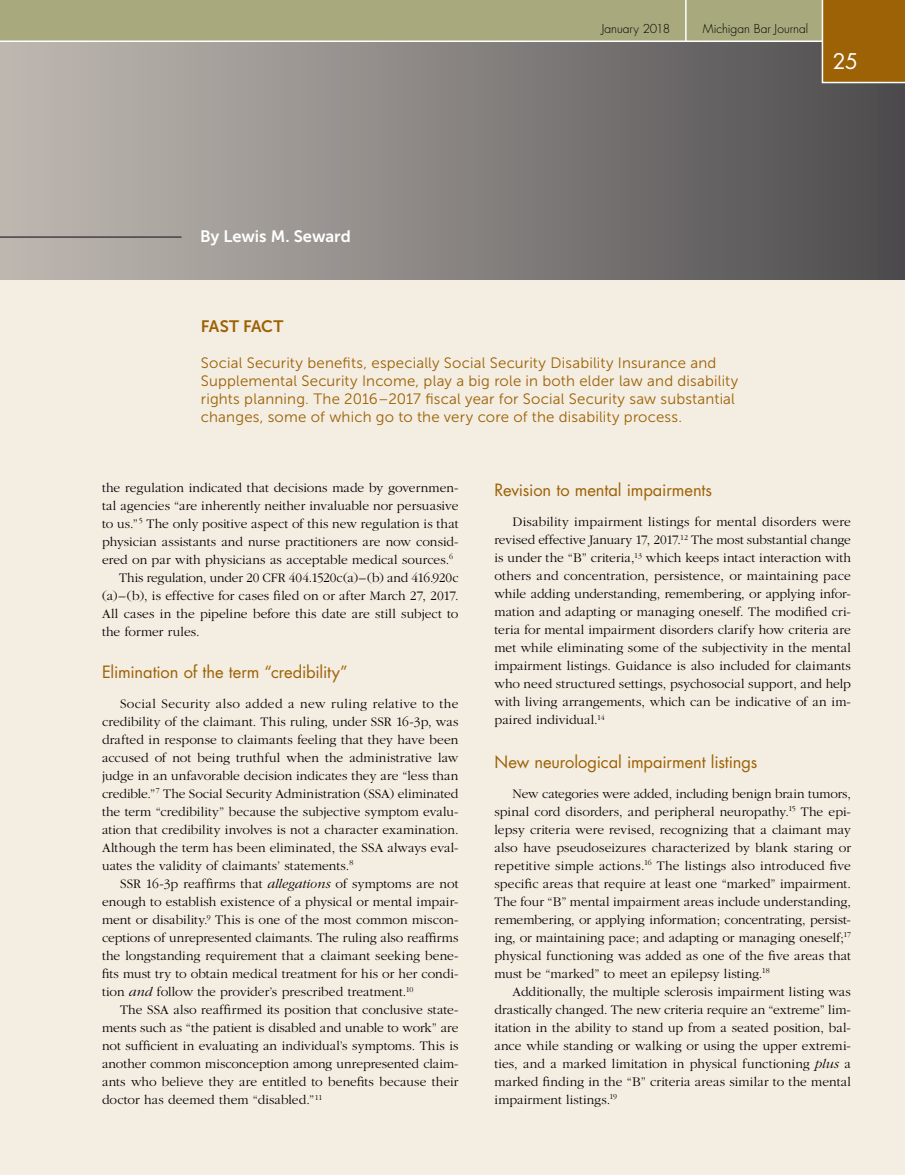
<style>
.page{position:relative;width:905px;height:1175px;background:#fff}
.page>*{position:absolute;margin:0;border:0;box-sizing:border-box;transform-origin:0 0}
.t1{font:21px "Futura";color:#fff}
.t2{font:16.5px "Futura";letter-spacing:-.005em;color:#9c6205}
.t3{font:16.5px "Museo Sans 700";color:#fff}
.t4{font:16.5px "Museo Sans 700";color:#9c6205}
.t5{font:15px/18px "Museo Sans 300";letter-spacing:.015em;color:#9c6205}
.t6{font:300 13.5px/18px "Garamond";letter-spacing:.005em;color:#000;text-align:justify}
.t7{font:300 12px "Futura";color:#000}
.s1{font-style:italic}
</style>
<div class="page">
<div style="left:0;top:0;width:904px;height:1174px;background:#f4ede2"></div>
<div style="left:0;top:38px;width:904px;height:241px;background:linear-gradient(to right,#c2bbb4,#4e4c4e)"></div>
<hr style="left:0;top:236px;width:181px;height:2px;background:#444244">
<svg style="left:0;top:0;width:904px;height:84px;background:#9c9679"></svg>
<hr style="left:685px;top:0;width:1px;height:42px;background:#fff">
<p class="t7" style="left:601px;top:21px;width:70px">January 2018</p>
<p class="t7" style="left:702px;top:21px;width:107px">Michigan Bar Journal</p>
<h1 class="t1" style="left:832px;top:47px;width:27px">25</h1>
<p class="t3" style="left:200px;top:227px;width:152px">By Lewis M. Seward</p>
<p class="t4" style="left:201px;top:317px;width:84px">FAST FACT</p>
<p class="t5" style="left:201px;top:354px;width:539px">Social Security benefits, especially Social Security Disability Insurance and Supplemental Security Income, play a big role in both elder law and disability rights planning. The 2016–2017 fiscal year for Social Security saw substantial changes, some of which go to the very core of the disability process.</p>
<p class="t6" style="left:102px;top:479px;width:358px">the regulation indicated that decisions made by governmen-</p>
<p class="t6" style="left:102px;top:497px;width:358px">tal agencies “are inherently neither invaluable nor persuasive</p>
<p class="t6" style="left:102px;top:515px;width:358px">to us.”<sup>5</sup> The only positive aspect of this new regulation is that</p>
<p class="t6" style="left:102px;top:533px;width:358px">physician assistants and nurse practitioners are now consid-</p>
<p class="t6" style="left:102px;top:551px;width:352px">ered on par with physicians as acceptable medical sources.<sup>6</sup></p>
<p class="t6" style="left:119px;top:569px;width:341px">This regulation, under 20 CFR 404.1520c(a)–(b) and 416.920c</p>
<p class="t6" style="left:102px;top:587px;width:358px">(a)–(b), is effective for cases filed on or after March 27, 2017.</p>
<p class="t6" style="left:102px;top:605px;width:358px">All cases in the pipeline before this date are still subject to</p>
<p class="t6" style="left:102px;top:623px;width:99px">the former rules.</p>
<p class="t2" style="left:102px;top:660px;width:247px">Elimination of the term “credibility”</p>
<p class="t6" style="left:102px;top:695px;width:358px;text-indent:18px">Social Security also added a new ruling relative to the credibility of the claimant. This ruling, under SSR 16-3p, was drafted in response to claimants feeling that they have been accused of not being truthful when the administrative law judge in an unfavorable decision indicates they are “less than credible.”<sup>7</sup> The Social Security Administration (SSA) eliminated the term “credibility” because the subjective symptom evalu&shy;ation that credibility involves is not a character examination.<br>Although the term has been eliminated, the SSA always eval&shy;uates the validity of claimants’ statements.<sup>8</sup></p>
<p class="t6" style="left:102px;top:875px;width:358px;text-indent:18px">SSR 16-3p reaffirms that <span class="s1">allegations</span> of symptoms are not enough to establish existence of a physical or mental impair&shy;ment or disability.<sup>9</sup> This is one of the most common miscon&shy;ceptions of unrepresented claimants. The ruling also reaffirms the longstanding requirement that a claimant seeking bene&shy;fits must try to obtain medical treatment for his or her condi&shy;tion <span class="s1">and</span> follow the provider’s prescribed treatment.<sup>10</sup></p>
<p class="t6" style="left:102px;top:1001px;width:358px;text-indent:18px">The SSA also reaffirmed its position that conclusive state&shy;ments such as “the patient is disabled and unable to work” are not sufficient in evaluating an individual’s symptoms. This is another common misconception among unrepresented claim&shy;ants who believe they are entitled to benefits because their doctor has deemed them “disabled.”<sup>11</sup></p>
<p class="t2" style="left:494px;top:478px;width:219px">Revision to mental impairments</p>
<p class="t6" style="left:494px;top:513px;width:358px;text-indent:18px">Disability impairment listings for mental disorders were revised effective January 17, 2017.<sup>12</sup> The most substantial change is under the “B” criteria,<sup>13</sup> which keeps intact interaction with others and concentration, persistence, or maintaining pace while adding understanding, remembering, or applying infor&shy;mation and adapting or managing oneself. The modified cri&shy;teria for mental impairment disorders clarify how criteria are met while eliminating some of the subjectivity in the mental impairment listings. Guidance is also included for claimants who need structured settings, psychosocial support, and help with living arrangements, which can be indicative of an im&shy;paired individual.<sup>14</sup></p>
<p class="t2" style="left:494px;top:750px;width:264px">New neurological impairment listings</p>
<p class="t6" style="left:494px;top:784px;width:358px;text-indent:18px">New categories were added, including benign brain tumors, spinal cord disorders, and peripheral neuropathy.<sup>15</sup> The epi&shy;lepsy criteria were revised, recognizing that a claimant may also have pseudoseizures characterized by blank staring or repetitive simple actions.<sup>16</sup> The listings also introduced five specific areas that require at least one “marked” impairment.<br>The four “B” mental impairment areas include understanding, remembering, or applying information; concentrating, persist&shy;ing, or maintaining pace; and adapting or managing oneself;<sup>17 </sup>physical functioning was added as one of the five areas that must be “marked” to meet an epilepsy listing.<sup>18</sup></p>
<p class="t6" style="left:494px;top:982px;width:358px;text-indent:18px">Additionally, the multiple sclerosis impairment listing was drastically changed. The new criteria require an “extreme” lim&shy;itation in the ability to stand up from a seated position, bal&shy;ance while standing or walking or using the upper extremi&shy;ties, and a marked limitation in physical functioning <span class="s1">plus</span> a marked finding in the “B” criteria areas similar to the mental impairment listings.<sup>19</sup></p>
</div>
